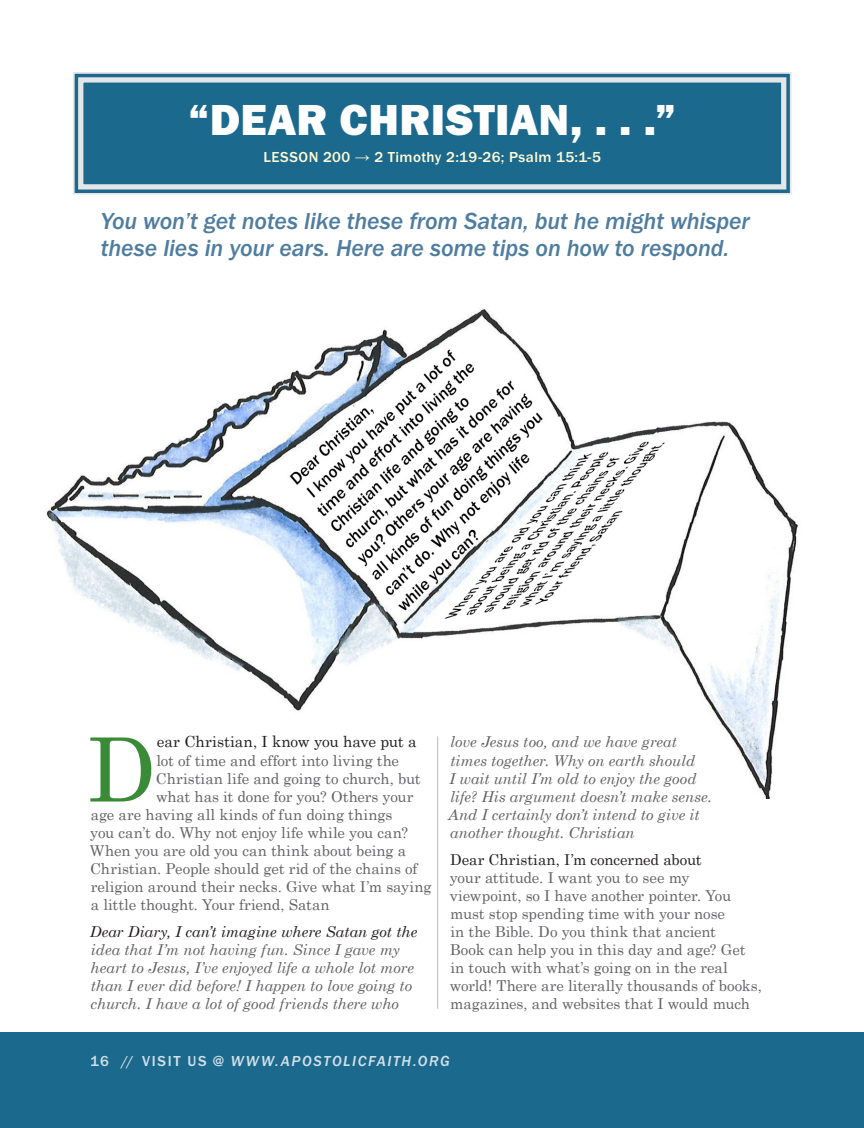
<style>
.page{position:relative;width:864px;height:1128px;background:#fff}
.page>*{position:absolute;margin:0;border:0;box-sizing:border-box;transform-origin:0 0}
.Article_-_Copy_Intro{font:88.65px "Century Schoolbook";color:#398b36}
.Article_-_Title{font:45px "Franklin Gothic URW Hea";letter-spacing:.005em;color:#fff}
.Article_-_Subtitle{font:24px/27px "Franklin Gothic URW Med Ita";letter-spacing:-.005em;color:#4f7d9f}
.Article_-_Copy_Intro-2{font:15.3px "Century Schoolbook";color:#231f20}
.Article_-_Copy{font:italic 15px/18px "Century Schoolbook";letter-spacing:-.005em;color:#636366}
.Article_-_Copy_Intro-3{font:15px "Century Schoolbook";letter-spacing:-.005em;color:#636366}
.Article_-_Copy-2{font:15px/18px "Century Schoolbook";letter-spacing:-.005em;color:#636366}
.Article_-_Lesson___V{font:500 15px "Franklin Gothic URW";letter-spacing:.03em;color:#fffbd6}
.t1{font:15px "Franklin Gothic URW Med Ita";letter-spacing:.11em;color:#fff}
.s1{font-family:"Times New Roman";font-weight:400}
.s2{color:#231f20}
.s3{font-family:"Franklin Gothic URW";font-weight:500}
</style>
<div class="page">
<img style="left:46px;top:309px;width:752px;height:489px">
<div style="left:73px;top:72px;width:719px;height:123px;background:#1c698e"></div>
<div style="left:78px;top:77px;width:708px;height:112px;border:5px solid #e5e6e8"></div>
<div style="left:0;top:1031px;width:864px;height:96px;background:#1c698e"></div>
<hr style="left:437px;top:736px;width:1px;height:272px;background:#bcbdc0">
<p class="Article_-_Title" style="left:189px;top:91px;width:489px">“DEAR CHRISTIAN, . . .”</p>
<p class="Article_-_Lesson___V" style="left:264px;top:148px;width:339px">LESSON 200 <span class="s1">→</span> 2 Timothy 2:19-26; Psalm 15:1-5</p>
<p class="Article_-_Subtitle" style="left:101px;top:207px;width:650px">You won’t get notes like these from Satan, but he might whisper these lies in your ears. Here are some tips on how to respond.</p>
<p class="Article_-_Copy_Intro" style="left:87px;top:695px;width:70px">D</p>
<p class="Article_-_Copy_Intro-2" style="left:157px;top:729px;width:261px">ear Christian, I know you have put a</p>
<p class="Article_-_Copy_Intro-3" style="left:156px;top:747px;width:244px">lot of time and effort into living the</p>
<p class="Article_-_Copy_Intro-3" style="left:156px;top:765px;width:266px">Christian life and going to church, but</p>
<p class="Article_-_Copy_Intro-3" style="left:156px;top:783px;width:259px">what has it done for you? Others your</p>
<p class="Article_-_Copy_Intro-3" style="left:91px;top:801px;width:303px">age are having all kinds of fun doing things</p>
<p class="Article_-_Copy_Intro-3" style="left:90px;top:819px;width:320px">you can’t do. Why not enjoy life while you can?</p>
<p class="Article_-_Copy_Intro-3" style="left:90px;top:837px;width:318px">When you are old you can think about being a</p>
<p class="Article_-_Copy_Intro-3" style="left:90px;top:855px;width:329px">Christian. People should get rid of the chains of</p>
<p class="Article_-_Copy_Intro-3" style="left:91px;top:873px;width:342px">religion around their necks. Give what I’m saying</p>
<p class="Article_-_Copy_Intro-3" style="left:91px;top:891px;width:240px">a little thought. Your friend, Satan</p>
<p class="Article_-_Copy" style="left:90px;top:921px;width:329px"><span class="s2">Dear Diary, I can’t imagine where Satan got the </span>idea that I’m not having fun. Since I gave my heart to Jesus, I’ve enjoyed life a whole lot more than I ever did before! I happen to love going to church. I have a lot of good friends there who</p>
<p class="Article_-_Copy" style="left:448px;top:732px;width:265px">love Jesus too, and we have great times together. Why on earth should<br>I wait until I’m old to enjoy the good life? His argument doesn’t make sense.<br>And I certainly don’t intend to give it another thought. Christian</p>
<p class="Article_-_Copy-2" style="left:450px;top:848px;width:314px"><span class="s2">Dear Christian, I’m concerned about<br></span>your attitude. I want you to see my viewpoint, so I have another pointer. You must stop spending time with your nose<br>in the Bible. Do you think that ancient<br>Book can help you in this day and age? Get in touch with what’s going on in the real world! There are literally thousands of books, magazines, and websites that I would much</p>
<p class="t1" style="left:90px;top:1051px;width:361px"><span class="s3">16 // VISIT US @</span> WWW.APOSTOLICFAITH.ORG</p>
</div>
